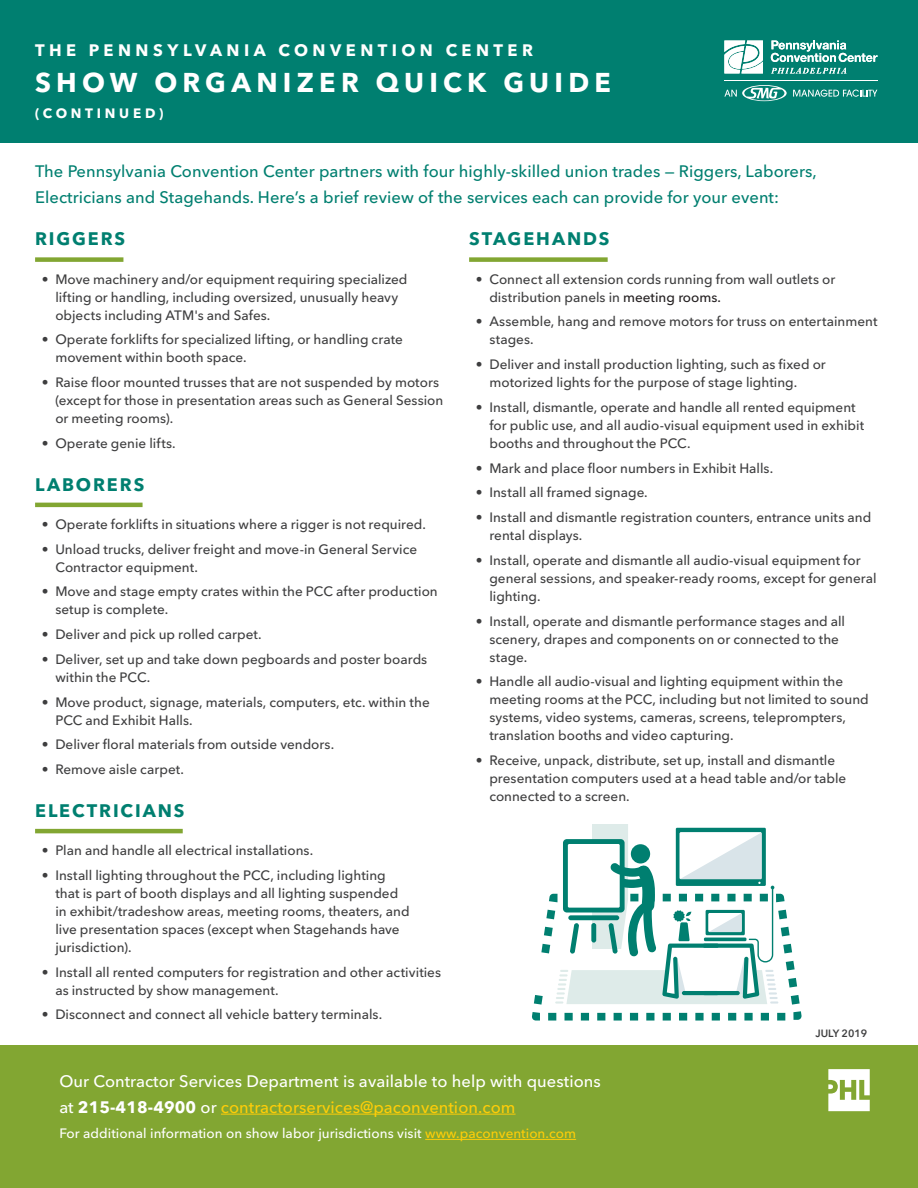
<style>
.page{position:relative;width:918px;height:1188px;background:#fff}
.page>*{position:absolute;margin:0;border:0;box-sizing:border-box;transform-origin:0 0}
.INtro_copy{font:700 27px "Avenir Next LT Pro";letter-spacing:.195em;color:#fff}
.H2_Rules{font:700 18px "Avenir Next LT Pro";letter-spacing:.105em;color:#007f70}
.INtro_copy-2{font:500 16.5px/25.5px "Avenir Next LT Pro";letter-spacing:.005em;color:#007f70}
.INtro_copy-3{font:500 16.5px/25.5px "Avenir Next LT Pro";letter-spacing:.005em;color:#fff}
.INtro_copy-4{font:700 16.5px "Avenir Next LT Pro";letter-spacing:.27em;color:#fff}
.t1{font:500 13.5px/18px "Avenir Next LT Pro";color:#3e3e3f}
.INtro_copy-5{font:500 13.5px "Avenir Next LT Pro";letter-spacing:.005em;color:#fff}
.INtro_copy-6{font:700 13.5px "Avenir Next LT Pro";letter-spacing:.275em;color:#fff}
.t2{font:600 10.5px "Avenir Next LT Pro";color:#3e3e3f}
.s1{color:#231f20}
.s2{font-weight:700}
.s3{color:#fecd08}
</style>
<div class="page">
<div style="left:0;top:0;width:918px;height:143px;background:#007f70"></div>
<div style="left:0;top:1045px;width:918px;height:143px;background:#82a632"></div>
<hr style="left:724px;top:80px;width:154px;height:1px;background:#fff">
<svg style="left:771px;top:40px;width:106px;height:22px"></svg>
<svg style="left:771px;top:68px;width:75px;height:5px"></svg>
<svg style="left:724px;top:41px;width:39px;height:32px"></svg>
<svg style="left:724px;top:85px;width:63px;height:16px"></svg>
<svg style="left:793px;top:90px;width:84px;height:7px"></svg>
<div style="left:592px;top:824px;width:36px;height:125px;background:#deebe9"></div>
<svg style="left:793px;top:1011px;width:9px;height:9px"></svg>
<svg style="left:548px;top:1013px;width:237px;height:8px"></svg>
<svg style="left:532px;top:1012px;width:8px;height:9px"></svg>
<div style="left:676px;top:828px;width:90px;height:58px;background:#007f70"></div>
<svg style="left:534px;top:832px;width:266px;height:173px"></svg>
<div style="left:525px;top:955px;width:30px;height:35px;background:#fff"></div>
<div style="left:35px;top:257px;width:88px;height:5px;background:#82a632"></div>
<hr style="left:35px;top:503px;width:108px;height:4px;background:#82a632">
<hr style="left:35px;top:829px;width:148px;height:4px;background:#82a632">
<div style="left:469px;top:257px;width:139px;height:5px;background:#82a632"></div>
<svg style="left:828px;top:1069px;width:42px;height:42px"></svg>
<hr style="left:221px;top:1114px;width:295px;height:1px;background:#fecd08">
<hr style="left:425px;top:1139px;width:151px;height:1px;background:#fecd08">
<p class="INtro_copy-4" style="left:35px;top:41px;width:499px">THE PENNSYLVANIA CONVENTION CENTER</p>
<p class="INtro_copy" style="left:35px;top:66px;width:577px">SHOW ORGANIZER QUICK GUIDE</p>
<p class="INtro_copy-6" style="left:35px;top:105px;width:130px">(CONTINUED)</p>
<p class="INtro_copy-2" style="left:35px;top:159px;width:783px">The Pennsylvania Convention Center partners with four highly-skilled union trades — Riggers, Laborers,<br>Electricians and Stagehands. Here’s a brief review of the services each can provide for your event:</p>
<p class="H2_Rules" style="left:35px;top:228px;width:92px">RIGGERS</p>
<p class="t1" style="left:55px;top:270px;width:354px;text-indent:-14px">• Move machinery and/or equipment requiring specialized lifting or handling, including oversized, unusually heavy objects including ATM's and Safes.</p>
<p class="t1" style="left:55px;top:331px;width:349px;text-indent:-14px">• Operate forklifts for specialized lifting, or handling crate movement within booth space.</p>
<p class="t1" style="left:55px;top:374px;width:390px;text-indent:-14px">• Raise floor mounted trusses that are not suspended by motors (except for those in presentation areas such as General Session or meeting rooms).</p>
<p class="t1" style="left:42px;top:434px;width:135px">• Operate genie lifts.</p>
<p class="H2_Rules" style="left:35px;top:473px;width:111px">LABORERS</p>
<p class="t1" style="left:42px;top:515px;width:386px">• Operate forklifts in situations where a rigger is not required.</p>
<p class="t1" style="left:55px;top:540px;width:363px;text-indent:-14px">• Unload trucks, deliver freight and move-in General Service<br>Contractor equipment.</p>
<p class="t1" style="left:55px;top:583px;width:384px;text-indent:-14px">• Move and stage empty crates within the PCC after production setup is complete.</p>
<p class="t1" style="left:42px;top:626px;width:221px">• Deliver and pick up rolled carpet.</p>
<p class="t1" style="left:55px;top:650px;width:373px;text-indent:-14px">• Deliver, set up and take down pegboards and poster boards within the PCC.</p>
<p class="t1" style="left:55px;top:693px;width:376px;text-indent:-14px">• Move product, signage, materials, computers, etc. within the<br>PCC and Exhibit Halls.</p>
<p class="t1" style="left:42px;top:736px;width:294px">• Deliver floral materials from outside vendors.</p>
<p class="t1" style="left:42px;top:761px;width:144px">• Remove aisle carpet.</p>
<p class="H2_Rules" style="left:35px;top:800px;width:151px">ELECTRICIANS</p>
<p class="t1" style="left:42px;top:842px;width:273px">• Plan and handle all electrical installations.</p>
<p class="t1" style="left:55px;top:866px;width:356px;text-indent:-14px">• Install lighting throughout the PCC, including lighting that is part of booth displays and all lighting suspended in exhibit/tradeshow areas, meeting rooms, theaters, and live presentation spaces (except when Stagehands have jurisdiction).</p>
<p class="t1" style="left:55px;top:963px;width:387px;text-indent:-14px">• Install all rented computers for registration and other activities as instructed by show management.</p>
<p class="t1" style="left:42px;top:1006px;width:342px">• Disconnect and connect all vehicle battery terminals.</p>
<p class="H2_Rules" style="left:469px;top:228px;width:142px">STAGEHANDS</p>
<p class="t1" style="left:489px;top:270px;width:347px;text-indent:-14px">• Connect all extension cords running from wall outlets or distribution panels in <span class="s1">meeting rooms.</span></p>
<p class="t1" style="left:489px;top:313px;width:390px;text-indent:-14px">• Assemble, hang and remove motors for truss on entertainment stages.</p>
<p class="t1" style="left:489px;top:356px;width:338px;text-indent:-14px">• Deliver and install production lighting, such as fixed or motorized lights for the purpose of stage lighting.</p>
<p class="t1" style="left:489px;top:398px;width:376px;text-indent:-14px">• Install, dismantle, operate and handle all rented equipment for public use, and all audio-visual equipment used in exhibit booths and throughout the PCC.</p>
<p class="t1" style="left:476px;top:459px;width:299px">• Mark and place floor numbers in Exhibit Halls.</p>
<p class="t1" style="left:476px;top:484px;width:173px">• Install all framed signage.</p>
<p class="t1" style="left:489px;top:509px;width:383px;text-indent:-14px">• Install and dismantle registration counters, entrance units and rental displays.</p>
<p class="t1" style="left:489px;top:551px;width:389px;text-indent:-14px">• Install, operate and dismantle all audio-visual equipment for general sessions, and speaker-ready rooms, except for general lighting.</p>
<p class="t1" style="left:489px;top:612px;width:357px;text-indent:-14px">• Install, operate and dismantle performance stages and all scenery, drapes and components on or connected to the stage.</p>
<p class="t1" style="left:489px;top:673px;width:381px;text-indent:-14px">• Handle all audio-visual and lighting equipment within the meeting rooms at the PCC, including but not limited to sound systems, video systems, cameras, screens, teleprompters, translation booths and video capturing.</p>
<p class="t1" style="left:489px;top:752px;width:358px;text-indent:-14px">• Receive, unpack, distribute, set up, install and dismantle presentation computers used at a head table and/or table connected to a screen.</p>
<p class="INtro_copy-3" style="left:59px;top:1069px;width:543px">Our Contractor Services Department is available to help with questions at <span class="s2">215-418-4900</span> or <span class="s3">contractorservices@paconvention.com</span></p>
<p class="INtro_copy-5" style="left:59px;top:1126px;width:518px">For additional information on show labor jurisdictions visit <span class="s3">www.paconvention.com</span></p>
<p class="t2" style="left:816px;top:1027px;width:53px">JULY 2019</p>
</div>
